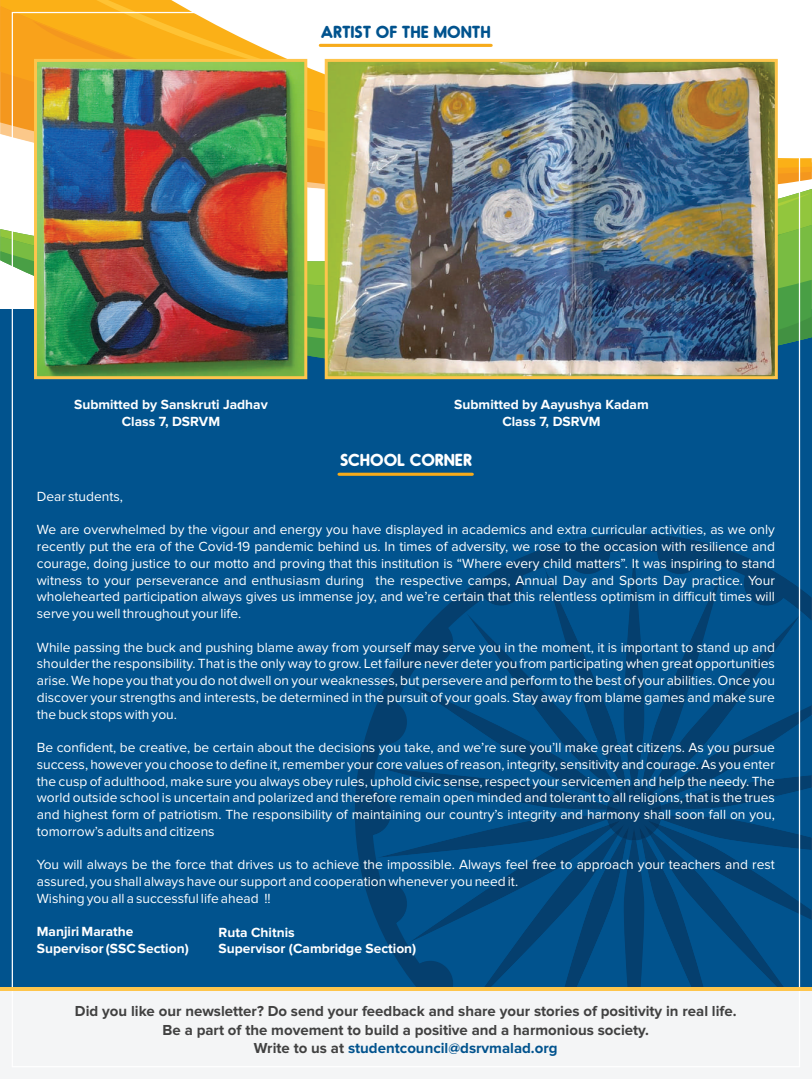
<style>
.page{position:relative;width:812px;height:1079px;background:#fff}
.page>*{position:absolute;margin:0;border:0;box-sizing:border-box;transform-origin:0 0}
.t1{font:700 16.5px "Oduda";color:#01538e}
.t2{font:700 16.5px "Oduda";color:#fff}
.t3{font:700 15px/18.2px "Proxima Nova";color:#414141;text-align:center}
.t4{font:13.75px/16.8px "Proxima Nova";color:#fff;text-align:justify}
.t5{font:700 13.75px/16.8px "Proxima Nova";color:#fff;text-align:center}
.s1{color:#01538e}
</style>
<div class="page">
<div style="left:0;top:310px;width:811px;height:769px;background:#01538e"></div>
<img style="left:355px;top:533px;width:456px;height:454px">
<img style="left:605px;top:784px;width:56px;height:56px;border-radius:50%">
<img style="left:623px;top:551px;width:21px;height:246px">
<div style="left:628px;top:827px;width:10px;height:160px;background:#053f6e"></div>
<img style="left:544px;top:567px;width:84px;height:231px">
<img style="left:638px;top:826px;width:5px;height:161px">
<img style="left:465px;top:612px;width:159px;height:189px">
<img style="left:643px;top:824px;width:158px;height:163px">
<img style="left:407px;top:682px;width:213px;height:123px">
<img style="left:646px;top:820px;width:165px;height:123px">
<img style="left:376px;top:767px;width:242px;height:43px">
<img style="left:648px;top:815px;width:163px;height:43px">
<img style="left:376px;top:815px;width:242px;height:43px">
<img style="left:648px;top:805px;width:163px;height:5px">
<img style="left:407px;top:820px;width:213px;height:123px">
<img style="left:646px;top:682px;width:165px;height:123px">
<img style="left:465px;top:824px;width:159px;height:163px">
<img style="left:643px;top:612px;width:158px;height:189px">
<img style="left:544px;top:826px;width:84px;height:161px">
<img style="left:638px;top:567px;width:85px;height:231px">
<div style="left:0;top:987px;width:811px;height:92px;background:#f4f5f6"></div>
<svg style="left:0;top:6px;width:811px;height:183px"></svg>
<svg style="left:20px;top:0;width:348px;height:123px"></svg>
<svg style="left:307px;top:86px;width:17px;height:86px"></svg>
<svg style="left:777px;top:141px;width:17px;height:28px"></svg>
<svg style="left:0;top:189px;width:811px;height:62px"></svg>
<svg style="left:0;top:251px;width:811px;height:201px"></svg>
<svg style="left:777px;top:193px;width:33px;height:88px;background:#8dc34b"></svg>
<svg style="left:711px;top:316px;width:100px;height:69px"></svg>
<svg style="left:100px;top:285px;width:611px;height:113px"></svg>
<hr style="left:320px;top:44px;width:171px;height:3px;background:#f7ab1b">
<hr style="left:339px;top:473px;width:133px;height:3px;background:#f7ab1b">
<hr style="left:0;top:987px;width:811px;height:3px;background:#fec54c">
<img style="left:328px;top:63px;width:445px;height:312px">
<img style="left:38px;top:63px;width:265px;height:312px">
<div style="left:324px;top:59px;width:453px;height:320px;border:3px solid #fec54c"></div>
<div style="left:34px;top:59px;width:273px;height:320px;border:3px solid #fec54c"></div>
<p class="t1" style="left:320px;top:25px;width:171px">ARTIST OF THE MONTH</p>
<p class="t5" style="left:74px;top:396px;width:195px">Submitted by Sanskruti Jadhav<br>Class 7, DSRVM</p>
<p class="t5" style="left:454px;top:396px;width:196px">Submitted by Aayushya Kadam<br>Class 7, DSRVM</p>
<p class="t2" style="left:340px;top:453px;width:133px">SCHOOL CORNER</p>
<p class="t4" style="left:37px;top:488px;width:88px">Dear students,</p>
<p class="t4" style="left:37px;top:522px;width:739px">We are overwhelmed by the vigour and energy you have displayed in academics and extra curricular activities, as we only recently put the era of the Covid-19 pandemic behind us. In times of adversity, we rose to the occasion with resilience and courage, doing justice to our motto and proving that this institution is “Where every child matters”. It was inspiring to stand witness to your perseverance and enthusiasm during the respective camps, Annual Day and Sports Day practice. Your wholehearted participation always gives us immense joy, and we’re certain that this relentless optimism in difficult times will serve you well throughout your life.</p>
<p class="t4" style="left:37px;top:639px;width:739px">While passing the buck and pushing blame away from yourself may serve you in the moment, it is important to stand up and shoulder the responsibility. That is the only way to grow. Let failure never deter you from participating when great opportunities arise. We hope you that you do not dwell on your weaknesses, but persevere and perform to the best of your abilities. Once you discover your strengths and interests, be determined in the pursuit of your goals. Stay away from blame games and make sure the buck stops with you.</p>
<p class="t4" style="left:37px;top:739px;width:739px">Be confident, be creative, be certain about the decisions you take, and we’re sure you’ll make great citizens. As you pursue success, however you choose to define it, remember your core values of reason, integrity, sensitivity and courage. As you enter the cusp of adulthood, make sure you always obey rules, uphold civic sense, respect your servicemen and help the needy. The world outside school is uncertain and polarized and therefore remain open minded and tolerant to all religions, that is the trues and highest form of patriotism. The responsibility of maintaining our country’s integrity and harmony shall soon fall on you, tomorrow’s adults and citizens</p>
<p class="t4" style="left:37px;top:857px;width:739px;text-align:left">You will always be the force that drives us to achieve the impossible. Always feel free to approach your teachers and rest assured, you shall always have our support and cooperation whenever you need it.<br>Wishing you all a successful life ahead !!</p>
<p class="t5" style="left:37px;top:924px;width:153px;text-align:left">Manjiri Marathe<br>Supervisor (SSC Section)</p>
<p class="t5" style="left:218px;top:924px;width:199px;text-align:left">Ruta Chitnis<br>Supervisor (Cambridge Section)</p>
<p class="t3" style="left:75px;top:1002px;width:662px">Did you like our newsletter? Do send your feedback and share your stories of positivity in real life.<br>Be a part of the movement to build a positive and a harmonious society.<br>Write to us at <span class="s1">studentcouncil@dsrvmalad.org</span></p>
</div>
